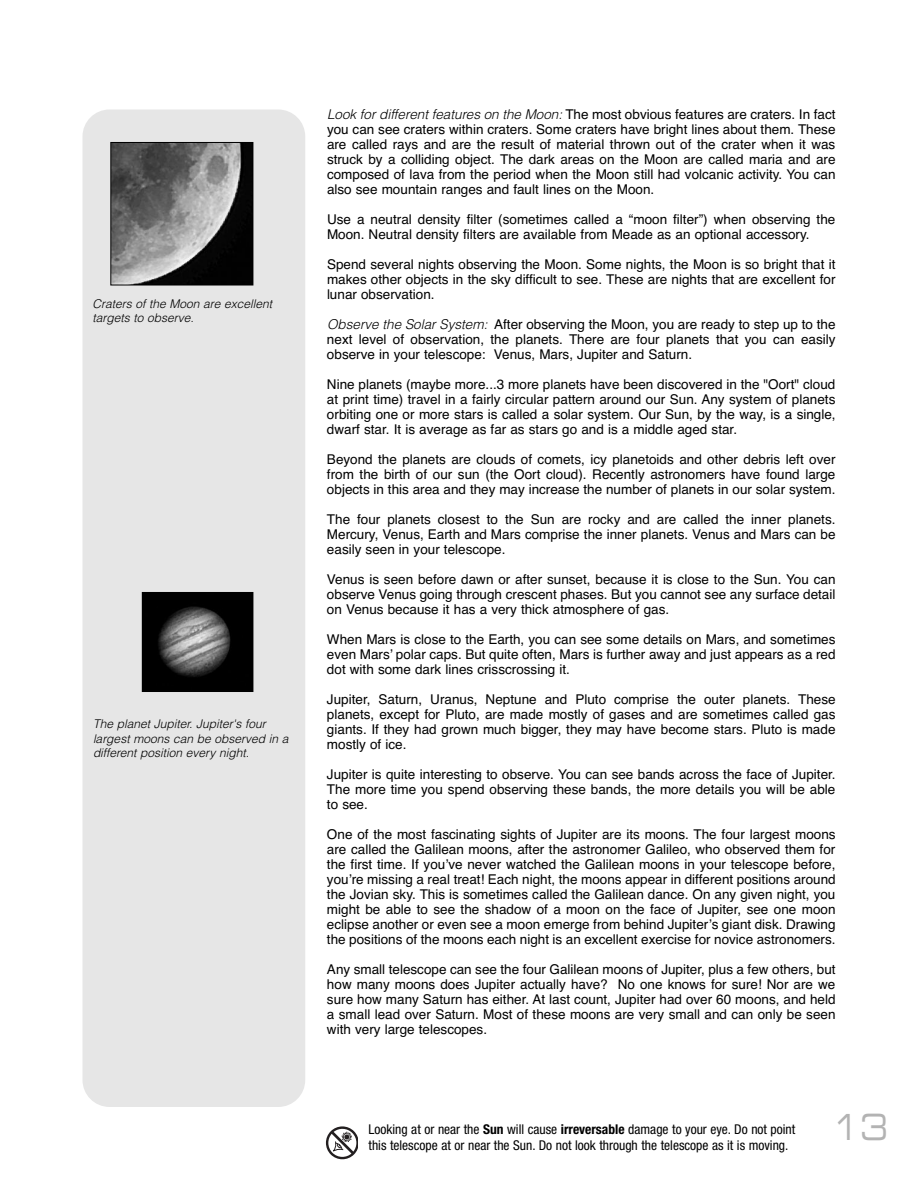
<style>
.page{position:relative;width:918px;height:1188px;background:#fff}
.page>*{position:absolute;margin:0;border:0;box-sizing:border-box;transform-origin:0 0}
.t1{font:36px "Eurostile Extended Two";color:#b3b3b3;scale:.8 1}
.t2{font:13.5px/15px "Helvetica CE";color:#000;text-align:justify}
.t3{font:condensed 13.5px/16.2px "Helvetica Neue";color:#000}
.t4{font:italic 300 12px/14.4px "Helvetica";color:#000}
.s1{font-family:"Helvetica";font-weight:300;font-style:italic}
.s2{font-weight:700}
</style>
<div class="page">
<div style="left:82px;top:109px;width:223px;height:998px;background:#e6e6e6;border-radius:27px"></div>
<img style="left:144px;top:594px;width:107px;height:96px">
<div style="left:142px;top:592px;width:111px;height:100px;border:1px solid #000"></div>
<img style="left:112px;top:144px;width:139px;height:139px">
<div style="left:110px;top:142px;width:143px;height:143px;border:1px solid #000"></div>
<svg style="left:326px;top:1126px;width:32px;height:34px"></svg>
<p class="t4" style="left:93px;top:296px;width:181px">Craters of the Moon are excellent targets to observe.</p>
<p class="t4" style="left:93px;top:717px;width:197px">The planet Jupiter. Jupiter's four largest moons can be observed in a different position every night.</p>
<p class="t2" style="left:327px;top:107px;width:510px"><span class="s1">Look for different features on the Moon:</span> The most obvious features are craters. In fact you can see craters within craters. Some craters have bright lines about them. These are called rays and are the result of material thrown out of the crater when it was struck by a colliding object. The dark areas on the Moon are called maria and are composed of lava from the period when the Moon still had volcanic activity. You can also see mountain ranges and fault lines on the Moon.</p>
<p class="t2" style="left:327px;top:212px;width:510px">Use a neutral density filter (sometimes called a “moon filter”) when observing the<br>Moon. Neutral density filters are available from Meade as an optional accessory.</p>
<p class="t2" style="left:327px;top:257px;width:510px">Spend several nights observing the Moon. Some nights, the Moon is so bright that it makes other objects in the sky difficult to see. These are nights that are excellent for lunar observation.</p>
<p class="t2" style="left:327px;top:317px;width:510px"><span class="s1">Observe the Solar System:</span> After observing the Moon, you are ready to step up to the next level of observation, the planets. There are four planets that you can easily observe in your telescope: Venus, Mars, Jupiter and Saturn.</p>
<p class="t2" style="left:327px;top:377px;width:510px">Nine planets (maybe more...3 more planets have been discovered in the "Oort" cloud at print time) travel in a fairly circular pattern around our Sun. Any system of planets orbiting one or more stars is called a solar system. Our Sun, by the way, is a single, dwarf star. It is average as far as stars go and is a middle aged star.</p>
<p class="t2" style="left:327px;top:452px;width:510px">Beyond the planets are clouds of comets, icy planetoids and other debris left over from the birth of our sun (the Oort cloud). Recently astronomers have found large objects in this area and they may increase the number of planets in our solar system.</p>
<p class="t2" style="left:327px;top:512px;width:510px">The four planets closest to the Sun are rocky and are called the inner planets.<br>Mercury, Venus, Earth and Mars comprise the inner planets. Venus and Mars can be easily seen in your telescope.</p>
<p class="t2" style="left:327px;top:572px;width:510px">Venus is seen before dawn or after sunset, because it is close to the Sun. You can observe Venus going through crescent phases. But you cannot see any surface detail on Venus because it has a very thick atmosphere of gas.</p>
<p class="t2" style="left:327px;top:632px;width:510px">When Mars is close to the Earth, you can see some details on Mars, and sometimes even Mars’ polar caps. But quite often, Mars is further away and just appears as a red dot with some dark lines crisscrossing it.</p>
<p class="t2" style="left:327px;top:692px;width:510px">Jupiter, Saturn, Uranus, Neptune and Pluto comprise the outer planets. These planets, except for Pluto, are made mostly of gases and are sometimes called gas giants. If they had grown much bigger, they may have become stars. Pluto is made mostly of ice.</p>
<p class="t2" style="left:327px;top:767px;width:510px">Jupiter is quite interesting to observe. You can see bands across the face of Jupiter.<br>The more time you spend observing these bands, the more details you will be able to see.</p>
<p class="t2" style="left:327px;top:827px;width:510px">One of the most fascinating sights of Jupiter are its moons. The four largest moons are called the Galilean moons, after the astronomer Galileo, who observed them for the first time. If you’ve never watched the Galilean moons in your telescope before, you’re missing a real treat! Each night, the moons appear in different positions around the Jovian sky. This is sometimes called the Galilean dance. On any given night, you might be able to see the shadow of a moon on the face of Jupiter, see one moon eclipse another or even see a moon emerge from behind Jupiter’s giant disk. Drawing the positions of the moons each night is an excellent exercise for novice astronomers.</p>
<p class="t2" style="left:327px;top:962px;width:510px">Any small telescope can see the four Galilean moons of Jupiter, plus a few others, but how many moons does Jupiter actually have? No one knows for sure! Nor are we sure how many Saturn has either. At last count, Jupiter had over 60 moons, and held a small lead over Saturn. Most of these moons are very small and can only be seen with very large telescopes.</p>
<p class="t3" style="left:369px;top:1122px;width:428px">Looking at or near the <span class="s2">Sun</span> will cause <span class="s2">irreversable</span> damage to your eye. Do not point this telescope at or near the Sun. Do not look through the telescope as it is moving.</p>
<h1 class="t1" style="left:832px;top:1114px;width:71px">13</h1>
</div>
